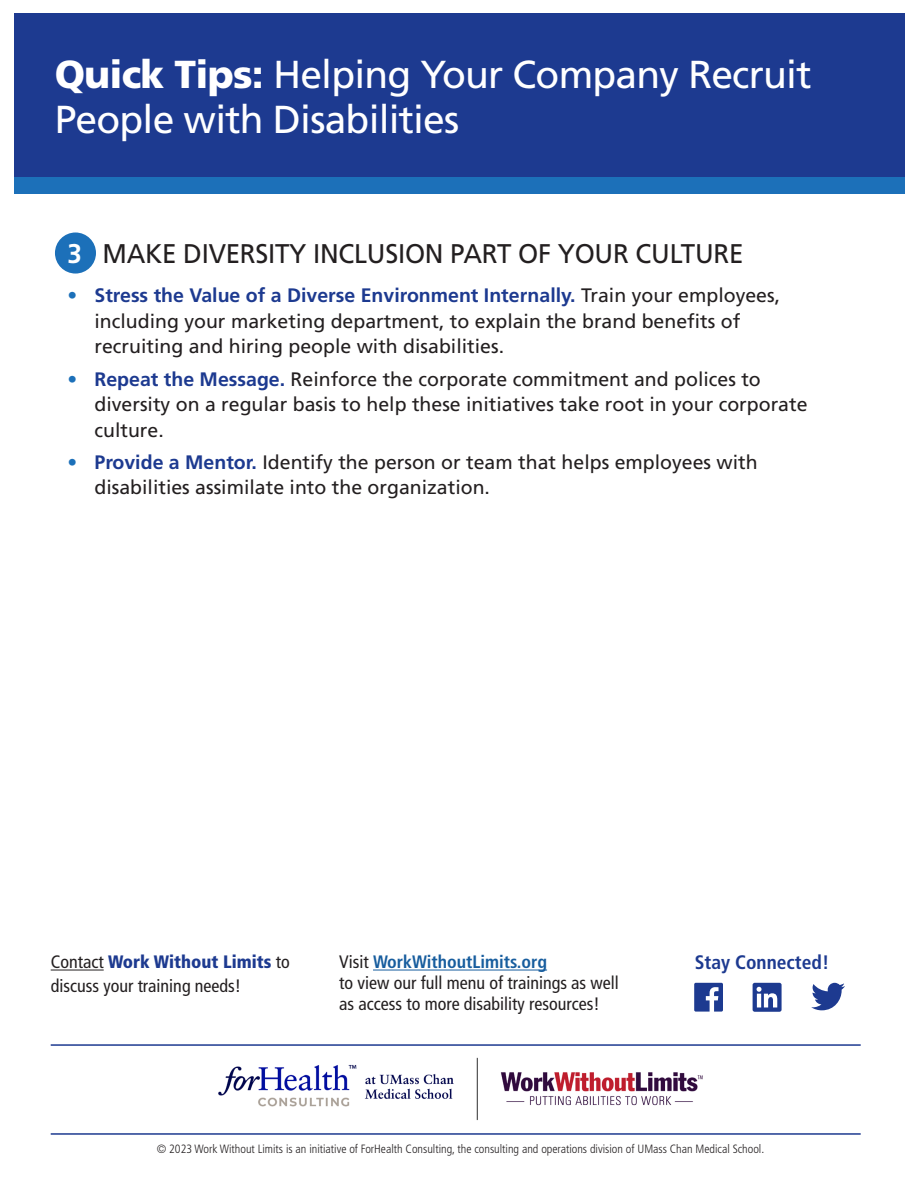
<style>
.page{position:relative;width:918px;height:1188px;background:#fff}
.page>*{position:absolute;margin:0;border:0;box-sizing:border-box;transform-origin:0 0}
.Header_1{font:39px/45px "Frutiger LT Std";letter-spacing:-.02em;color:#fff}
.Header_2{font:27px "Frutiger LT Std";letter-spacing:-.01em;color:#231f20;scale:.96 1}
.t1{font:19.5px/25.5px "Frutiger LT Std";color:#231f20}
.t2{font:700 condensed 19.5px "Frutiger LT Std";color:#1d3a90}
.t3{font:condensed 18px/24px "Frutiger LT Std";color:#231f20}
.t4{font:700 condensed 18px "Frutiger LT Std";color:#175d9e}
.t5{font:300 condensed 12px "Frutiger LT Std";color:#231f20}
.s1{font-weight:900}
.s2{font-weight:700;color:#fff}
.s3{color:#1c70b9}
.s4{font-weight:700;color:#1d3a90}
.s5{font-weight:900;color:#1d3a90}
.s6{font-weight:400;color:#231f20}
</style>
<div class="page">
<hr style="left:51px;top:970px;width:53px;height:1px;background:#231f20">
<hr style="left:51px;top:1133px;width:810px;height:2px;background:#1d3a90">
<hr style="left:51px;top:1044px;width:810px;height:2px;background:#1d3a90">
<hr style="left:373px;top:970px;width:174px;height:1px;background:#175d9e">
<svg style="left:753px;top:983px;width:29px;height:29px"></svg>
<svg style="left:694px;top:983px;width:29px;height:29px"></svg>
<svg style="left:811px;top:983px;width:34px;height:27px"></svg>
<div style="left:55px;top:232px;width:41px;height:42px;background:#1c70b9;border-radius:50%"></div>
<div style="left:14px;top:163px;width:891px;height:31px;background:#1c70b9"></div>
<div style="left:14px;top:14px;width:891px;height:163px;background:#1d3a90"></div>
<img style="left:218px;top:1057px;width:485px;height:63px">
<p class="Header_1" style="left:55px;top:53px;width:758px"><span class="s1">Quick Tips:</span> Helping Your Company Recruit<br>People with Disabilities</p>
<p class="Header_2" style="left:68px;top:238px;width:706px"><span class="s2">3</span> MAKE DIVERSITY INCLUSION PART OF YOUR CULTURE</p>
<p class="t1" style="left:94px;top:283px;width:687px;text-indent:-27px"><span class="s3">•</span> <span class="s4">Stress the Value of a Diverse Environment Internally.</span> Train your employees, including your marketing department, to explain the brand benefits of recruiting and hiring people with disabilities.</p>
<p class="t1" style="left:94px;top:366px;width:715px;text-indent:-27px"><span class="s3">•</span> <span class="s4">Repeat the Message.</span> Reinforce the corporate commitment and polices to diversity on a regular basis to help these initiatives take root in your corporate culture.</p>
<p class="t1" style="left:94px;top:449px;width:665px;text-indent:-27px"><span class="s3">•</span> <span class="s4">Provide a Mentor.</span> Identify the person or team that helps employees with disabilities assimilate into the organization.</p>
<p class="t3" style="left:51px;top:950px;width:241px">Contact <span class="s5">Work Without Limits</span> to discuss your training needs!</p>
<p class="t4" style="left:339px;top:951px;width:210px"><span class="s6">Visit</span> WorkWithoutLimits.org</p>
<p class="t2" style="left:695px;top:951px;width:136px">Stay Connected!</p>
<p class="t3" style="left:339px;top:973px;width:281px;line-height:21px">to view our full menu of trainings as well as access to more disability resources!</p>
<p class="t5" style="left:157px;top:1142px;width:609px">© 2023 Work Without Limits is an initiative of ForHealth Consulting, the consulting and operations division of UMass Chan Medical School.</p>
</div>
